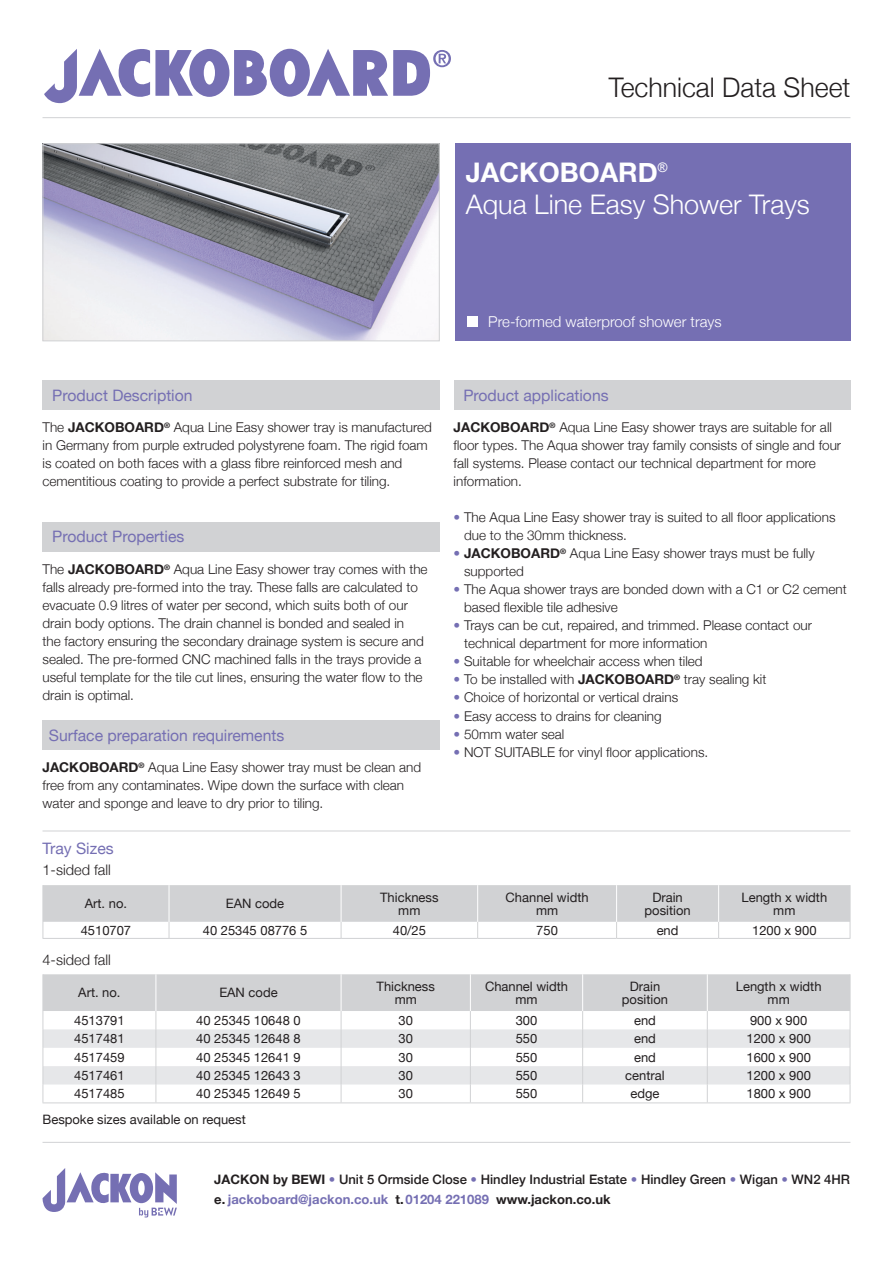
<style>
.page{position:relative;width:893px;height:1263px;background:#fff}
.page>*{position:absolute;margin:0;border:0;box-sizing:border-box;transform-origin:0 0}
.name_neu{font:300 27px "Helvetica Neue";color:#fff}
.headline_light30_wei{font:300 27px "Helvetica Neue";color:#231f20}
.name_neu-2{font:700 27px "Helvetica Neue";color:#fff}
.name_neu-3{font:15.75px "Helvetica Neue";color:#756fb3}
.spalte_8pt{font:300 15px "Helvetica Neue";color:#fff}
.spalte_8pt-2{font:300 14.55px "Helvetica Neue";color:#231f20}
.spalte_8pt-3{font:300 13.5px/18px "Helvetica Neue";color:#231f20}
.spalte_8pt-4{font:500 13.05px "Helvetica Neue";color:#231f20}
.t1{font:700 13.05px "Helvetica Neue";color:#756fb3}
.t2{font:12.9px/12.9px "Helvetica Neue";color:#231f20;text-align:center}
.s1{font-weight:700}
.s2{color:#756fb3}
.s3{color:#231f20}
</style>
<div class="page">
<div style="left:43px;top:381px;width:397px;height:29px;background:#d1d2d4"></div>
<div style="left:454px;top:381px;width:396px;height:29px;background:#d1d2d4"></div>
<div style="left:43px;top:522px;width:397px;height:30px;background:#d1d2d4"></div>
<div style="left:43px;top:720px;width:397px;height:30px;background:#d1d2d4"></div>
<div style="left:455px;top:143px;width:395px;height:198px;background:#756fb3"></div>
<img style="left:45px;top:145px;width:393px;height:194px">
<div style="left:43px;top:143px;width:397px;height:198px;border:1px solid #d1d2d4"></div>
<hr style="left:43px;top:117px;width:807px;height:1px;background:#d1d2d4">
<hr style="left:43px;top:1142px;width:807px;height:1px;background:#d1d2d4">
<hr style="left:43px;top:831px;width:807px;height:1px;background:#d1d2d4">
<div style="left:467px;top:316px;width:11px;height:11px;background:#fff"></div>
<svg style="left:43px;top:885px;width:808px;height:53px"></svg>
<hr style="left:43px;top:938px;width:126px;height:1px;background:#d1d2d4">
<hr style="left:169px;top:938px;width:172px;height:1px;background:#d1d2d4">
<hr style="left:341px;top:938px;width:137px;height:1px;background:#d1d2d4">
<hr style="left:478px;top:938px;width:139px;height:1px;background:#d1d2d4">
<hr style="left:617px;top:938px;width:102px;height:1px;background:#d1d2d4">
<hr style="left:719px;top:938px;width:131px;height:1px;background:#d1d2d4">
<svg style="left:43px;top:974px;width:808px;height:128px"></svg>
<hr style="left:850px;top:974px;width:1px;height:37px;background:#d1d2d4">
<hr style="left:43px;top:1102px;width:113px;height:1px;background:#d1d2d4">
<hr style="left:156px;top:1102px;width:185px;height:1px;background:#d1d2d4">
<hr style="left:341px;top:1102px;width:129px;height:1px;background:#d1d2d4">
<hr style="left:470px;top:1102px;width:113px;height:1px;background:#d1d2d4">
<hr style="left:583px;top:1102px;width:124px;height:1px;background:#d1d2d4">
<hr style="left:707px;top:1102px;width:143px;height:1px;background:#d1d2d4">
<svg style="left:44px;top:48px;width:407px;height:55px"></svg>
<svg style="left:43px;top:1168px;width:134px;height:49px"></svg>
<p class="headline_light30_wei" style="left:609px;top:65px;width:243px">Technical Data Sheet</p>
<p class="name_neu-2" style="left:466px;top:152px;width:203px">JACKOBOARD<sup>®</sup></p>
<p class="name_neu" style="left:466px;top:183px;width:346px">Aqua Line Easy Shower Trays</p>
<p class="spalte_8pt" style="left:488px;top:309px;width:235px">Pre-formed waterproof shower trays</p>
<p class="name_neu-3" style="left:52px;top:384px;width:142px">Product Description</p>
<p class="name_neu-3" style="left:463px;top:384px;width:147px">Product applications</p>
<p class="spalte_8pt-3" style="left:43px;top:418px;width:391px">The <span class="s1">JACKOBOARD</span><sup>®</sup> Aqua Line Easy shower tray is manufactured in Germany from purple extruded polystyrene foam. The rigid foam is coated on both faces with a glass fibre reinforced mesh and cementitious coating to provide a perfect substrate for tiling.</p>
<p class="spalte_8pt-3" style="left:454px;top:418px;width:389px"><span class="s1">JACKOBOARD</span><sup>®</sup> Aqua Line Easy shower trays are suitable for all floor types. The Aqua shower tray family consists of single and four fall systems. Please contact our technical department for more information.</p>
<p class="spalte_8pt-3" style="left:464px;top:508px;width:373px;text-indent:-11px"><span class="s2">•</span> The Aqua Line Easy shower tray is suited to all floor applications due to the 30mm thickness.</p>
<p class="spalte_8pt-3" style="left:464px;top:544px;width:352px;text-indent:-11px"><span class="s2">•</span> <span class="s1">JACKOBOARD</span><sup>®</sup> Aqua Line Easy shower trays must be fully supported</p>
<p class="spalte_8pt-3" style="left:464px;top:580px;width:384px;text-indent:-11px"><span class="s2">•</span> The Aqua shower trays are bonded down with a C1 or C2 cement based flexible tile adhesive</p>
<p class="spalte_8pt-3" style="left:464px;top:616px;width:349px;text-indent:-11px"><span class="s2">•</span> Trays can be cut, repaired, and trimmed. Please contact our technical department for more information</p>
<p class="spalte_8pt-3" style="left:454px;top:652px;width:251px"><span class="s2">•</span> Suitable for wheelchair access when tiled</p>
<p class="spalte_8pt-3" style="left:454px;top:670px;width:314px"><span class="s2">•</span> To be installed with <span class="s1">JACKOBOARD</span><sup>®</sup> tray sealing kit</p>
<p class="spalte_8pt-3" style="left:454px;top:688px;width:226px"><span class="s2">•</span> Choice of horizontal or vertical drains</p>
<p class="spalte_8pt-3" style="left:454px;top:706px;width:210px"><span class="s2">•</span> Easy access to drains for cleaning</p>
<p class="spalte_8pt-3" style="left:454px;top:724px;width:112px"><span class="s2">•</span> 50mm water seal</p>
<p class="spalte_8pt-3" style="left:454px;top:742px;width:256px"><span class="s2">•</span> NOT SUITABLE for vinyl floor applications.</p>
<p class="name_neu-3" style="left:52px;top:525px;width:134px">Product Properties</p>
<p class="spalte_8pt-3" style="left:43px;top:559px;width:387px">The <span class="s1">JACKOBOARD</span><sup>®</sup> Aqua Line Easy shower tray comes with the falls already pre-formed into the tray. These falls are calculated to evacuate 0.9 litres of water per second, which suits both of our drain body options. The drain channel is bonded and sealed in<br>the factory ensuring the secondary drainage system is secure and sealed. The pre-formed CNC machined falls in the trays provide a useful template for the tile cut lines, ensuring the water flow to the drain is optimal.</p>
<p class="name_neu-3" style="left:49px;top:724px;width:237px">Surface preparation requirements</p>
<p class="spalte_8pt-3" style="left:43px;top:757px;width:380px"><span class="s1">JACKOBOARD</span><sup>®</sup> Aqua Line Easy shower tray must be clean and free from any contaminates. Wipe down the surface with clean water and sponge and leave to dry prior to tiling.</p>
<p class="name_neu-3" style="left:43px;top:837px;width:73px">Tray Sizes</p>
<p class="spalte_8pt-2" style="left:43px;top:858px;width:70px">1-sided fall</p>
<p class="t2" style="left:85px;top:898px;width:44px">Art. no.</p>
<p class="t2" style="left:226px;top:898px;width:60px">EAN code</p>
<p class="t2" style="left:380px;top:891px;width:60px">Thickness</p>
<p class="t2" style="left:398px;top:904px;width:24px">mm</p>
<p class="t2" style="left:506px;top:891px;width:85px">Channel width</p>
<p class="t2" style="left:536px;top:904px;width:24px">mm</p>
<p class="t2" style="left:645px;top:891px;width:48px">Drain position</p>
<p class="t2" style="left:741px;top:891px;width:87px">Length x width mm</p>
<p class="t2" style="left:81px;top:924px;width:52px">4510707</p>
<p class="t2" style="left:203px;top:924px;width:106px">40 25345 08776 5</p>
<p class="t2" style="left:393px;top:924px;width:35px">40/25</p>
<p class="t2" style="left:536px;top:924px;width:23px">750</p>
<p class="t2" style="left:657px;top:924px;width:23px">end</p>
<p class="t2" style="left:752px;top:924px;width:66px">1200 x 900</p>
<p class="spalte_8pt-2" style="left:43px;top:948px;width:70px">4-sided fall</p>
<p class="t2" style="left:78px;top:987px;width:44px">Art. no.</p>
<p class="t2" style="left:219px;top:987px;width:60px">EAN code</p>
<p class="t2" style="left:377px;top:980px;width:60px">Thickness</p>
<p class="t2" style="left:395px;top:993px;width:24px">mm</p>
<p class="t2" style="left:485px;top:980px;width:85px">Channel width</p>
<p class="t2" style="left:515px;top:993px;width:24px">mm</p>
<p class="t2" style="left:622px;top:980px;width:48px">Drain position</p>
<p class="t2" style="left:736px;top:980px;width:87px">Length x width mm</p>
<p class="t2" style="left:74px;top:1014px;width:52px">4513791</p>
<p class="t2" style="left:196px;top:1014px;width:106px">40 25345 10648 0</p>
<p class="t2" style="left:399px;top:1014px;width:16px">30</p>
<p class="t2" style="left:516px;top:1014px;width:23px">300</p>
<p class="t2" style="left:634px;top:1014px;width:23px">end</p>
<p class="t2" style="left:750px;top:1014px;width:59px">900 x 900</p>
<p class="t2" style="left:74px;top:1033px;width:52px">4517481</p>
<p class="t2" style="left:196px;top:1033px;width:106px">40 25345 12648 8</p>
<p class="t2" style="left:399px;top:1033px;width:16px">30</p>
<p class="t2" style="left:516px;top:1033px;width:23px">550</p>
<p class="t2" style="left:634px;top:1033px;width:23px">end</p>
<p class="t2" style="left:746px;top:1033px;width:66px">1200 x 900</p>
<p class="t2" style="left:74px;top:1051px;width:52px">4517459</p>
<p class="t2" style="left:196px;top:1051px;width:106px">40 25345 12641 9</p>
<p class="t2" style="left:399px;top:1051px;width:16px">30</p>
<p class="t2" style="left:516px;top:1051px;width:23px">550</p>
<p class="t2" style="left:634px;top:1051px;width:23px">end</p>
<p class="t2" style="left:746px;top:1051px;width:66px">1600 x 900</p>
<p class="t2" style="left:74px;top:1070px;width:52px">4517461</p>
<p class="t2" style="left:196px;top:1070px;width:106px">40 25345 12643 3</p>
<p class="t2" style="left:399px;top:1070px;width:16px">30</p>
<p class="t2" style="left:516px;top:1070px;width:23px">550</p>
<p class="t2" style="left:625px;top:1070px;width:41px">central</p>
<p class="t2" style="left:746px;top:1070px;width:66px">1200 x 900</p>
<p class="t2" style="left:74px;top:1088px;width:52px">4517485</p>
<p class="t2" style="left:196px;top:1088px;width:106px">40 25345 12649 5</p>
<p class="t2" style="left:399px;top:1088px;width:16px">30</p>
<p class="t2" style="left:516px;top:1088px;width:23px">550</p>
<p class="t2" style="left:630px;top:1088px;width:31px">edge</p>
<p class="t2" style="left:746px;top:1088px;width:66px">1800 x 900</p>
<p class="t2" style="left:43px;top:1114px;width:205px">Bespoke sizes available on request</p>
<p class="spalte_8pt-4" style="left:214px;top:1169px;width:637px"><span class="s1">JACKON by BEWI</span> <span class="s2">•</span> Unit 5 Ormside Close <span class="s2">•</span> Hindley Industrial Estate <span class="s2">•</span> Hindley Green <span class="s2">•</span> Wigan <span class="s2">•</span> WN2 4HR</p>
<p class="t1" style="left:214px;top:1189px;width:398px"><span class="s3">e.</span> jackoboard@jackon.co.uk <span class="s3">t.</span> 01204 221089 <span class="s3">www.jackon.co.uk</span></p>
</div>
